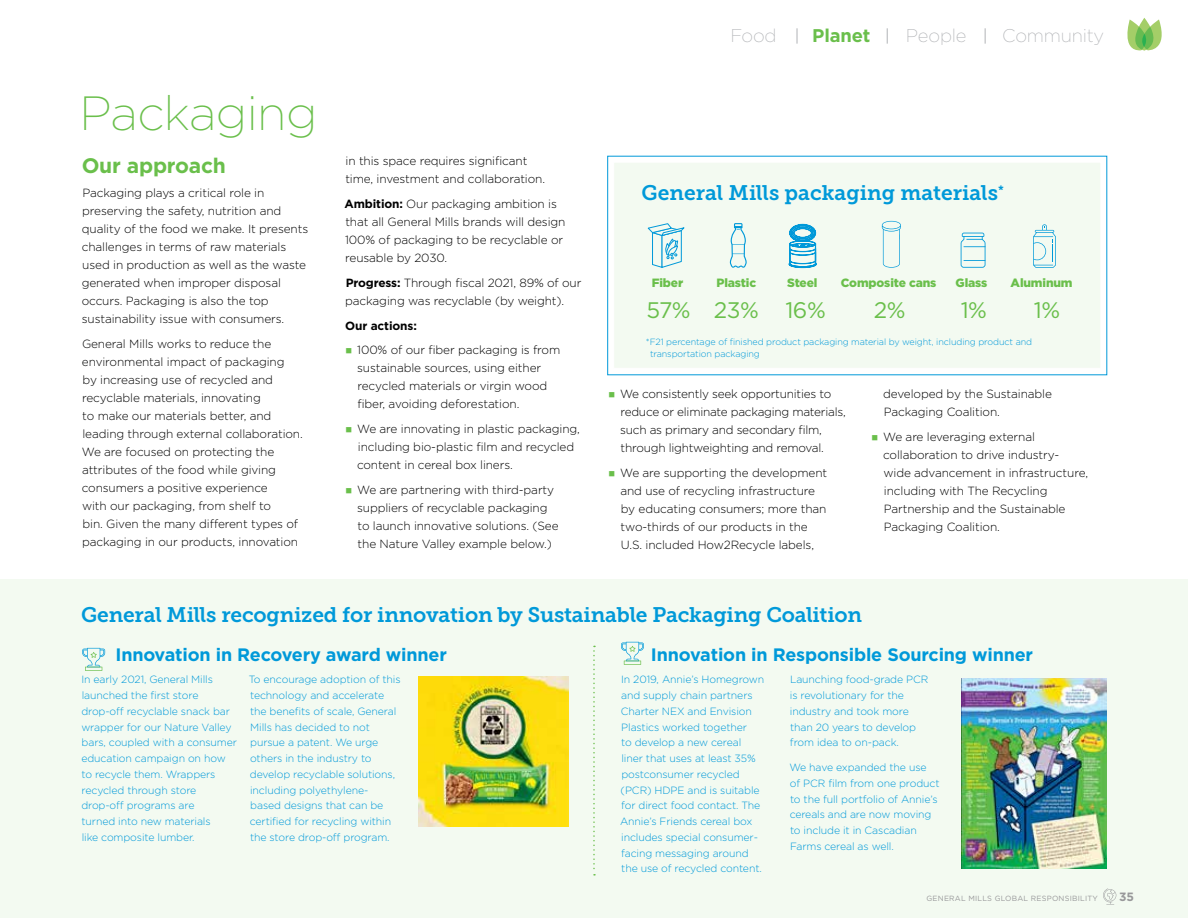
<style>
.page{position:relative;width:1188px;height:918px;background:#fff}
.page>*{position:absolute;margin:0;border:0;box-sizing:border-box;transform-origin:0 0}
.t1{font:200 48px "Gotham";letter-spacing:-.01em;color:#6abf4b}
.t2{font:22.5px "Gotham";color:#6abf4b}
.t3{font:21px "Museo Slab 700";letter-spacing:-.01em;color:#0099d9}
.t4{font:700 21px "Gotham";letter-spacing:-.01em;color:#6abf4b}
.t5{font:200 18.45px "Gotham";letter-spacing:-.01em;color:#b1b3b6}
.t6{font:700 18.45px "Gotham";letter-spacing:-.01em;color:#6abf4b}
.t7{font:700 18px "Gotham";letter-spacing:-.01em;color:#0099d9}
.t8{font:900 12px "Gotham";letter-spacing:-.01em;color:#6abf4b}
.t9{font:700 12px "Gotham";color:#98989a}
.t10{font:300 11.85px/18px "Gotham";letter-spacing:-.01em;color:#000}
.t11{font:700 11.85px "Gotham";letter-spacing:-.01em;color:#000}
.t12{font:300 10.5px/15.8px "Gotham";letter-spacing:-.01em;color:#0099d9}
.t13{font:300 9px/12px "Gotham";letter-spacing:-.01em;color:#0099d9}
.t14{font:7.5px "Gotham";letter-spacing:.03em;color:#98989a}
.s1{font-weight:700}
.s2{color:#6abf4b}
</style>
<div class="page">
<div style="left:0;top:579px;width:1188px;height:339px;background:#f3faf1"></div>
<svg style="left:82px;top:648px;width:23px;height:19px"></svg>
<svg style="left:85px;top:667px;width:17px;height:4px"></svg>
<hr style="left:86px;top:667px;width:16px;height:3px;background:#6abf4b">
<img style="left:418px;top:677px;width:151px;height:150px">
<img style="left:962px;top:678px;width:145px;height:191px">
<svg style="left:621px;top:642px;width:23px;height:19px"></svg>
<svg style="left:624px;top:661px;width:17px;height:4px"></svg>
<hr style="left:624px;top:661px;width:16px;height:3px;background:#6abf4b">
<svg style="left:593px;top:646px;width:2px;height:230px"></svg>
<div style="left:614px;top:162px;width:487px;height:207px;background:#f3faf1;border:1px solid #fff"></div>
<svg style="left:730px;top:223px;width:17px;height:45px"></svg>
<svg style="left:647px;top:223px;width:38px;height:45px"></svg>
<svg style="left:1033px;top:224px;width:23px;height:44px"></svg>
<svg style="left:882px;top:221px;width:19px;height:47px"></svg>
<svg style="left:961px;top:233px;width:25px;height:35px"></svg>
<svg style="left:789px;top:224px;width:27px;height:44px"></svg>
<svg style="left:1103px;top:888px;width:13px;height:17px"></svg>
<svg style="left:1127px;top:18px;width:35px;height:33px"></svg>
<svg style="left:985px;top:28px;width:1px;height:16px"></svg>
<svg style="left:887px;top:28px;width:1px;height:16px"></svg>
<svg style="left:797px;top:28px;width:1px;height:16px"></svg>
<h1 class="t1" style="left:79px;top:83px;width:240px">Packaging</h1>
<h3 class="t4" style="left:82px;top:151px;width:146px">Our approach</h3>
<p class="t10" style="left:82px;top:183px;width:228px">Packaging plays a critical role in preserving the safety, nutrition and quality of the food we make. It presents challenges in terms of raw materials used in production as well as the waste generated when improper disposal occurs. Packaging is also the top sustainability issue with consumers.</p>
<p class="t10" style="left:82px;top:334px;width:223px">General Mills works to reduce the environmental impact of packaging<br>by increasing use of recycled and recyclable materials, innovating<br>to make our materials better, and leading through external collaboration.<br>We are focused on protecting the attributes of the food while giving consumers a positive experience<br>with our packaging, from shelf to<br>bin. Given the many different types of packaging in our products, innovation</p>
<h3 class="t5" style="left:730px;top:24px;width:48px">Food</h3>
<h3 class="t6" style="left:812px;top:24px;width:60px">Planet</h3>
<h3 class="t5" style="left:906px;top:24px;width:62px">People</h3>
<h3 class="t5" style="left:1002px;top:24px;width:103px">Community</h3>
<p class="t10" style="left:345px;top:152px;width:201px">in this space requires significant time, investment and collaboration.</p>
<p class="t10" style="left:345px;top:195px;width:223px"><span class="s1">Ambition:</span> Our packaging ambition is that all General Mills brands will design 100% of packaging to be recyclable or reusable by 2030.</p>
<p class="t10" style="left:345px;top:273px;width:238px"><span class="s1">Progress:</span> Through fiscal 2021, 89% of our packaging was recyclable (by weight).</p>
<p class="t11" style="left:345px;top:318px;width:73px">Our actions:</p>
<p class="t10" style="left:357px;top:341px;width:205px;text-indent:-12px"><span class="s2">■</span> 100% of our fiber packaging is from sustainable sources, using either recycled materials or virgin wood fiber, avoiding deforestation.</p>
<p class="t10" style="left:357px;top:420px;width:224px;text-indent:-11px"><span class="s2">■</span> We are innovating in plastic packaging, including bio-plastic film and recycled content in cereal box liners.</p>
<p class="t10" style="left:357px;top:480px;width:203px;text-indent:-12px"><span class="s2">■</span> We are partnering with third-party suppliers of recyclable packaging to launch innovative solutions. (See the Nature Valley example below.)</p>
<h3 class="t3" style="left:642px;top:181px;width:364px">General Mills packaging materials<sup>*</sup></h3>
<p class="t8" style="left:652px;top:275px;width:33px">Fiber</p>
<p class="t8" style="left:841px;top:275px;width:97px">Composite cans</p>
<p class="t8" style="left:956px;top:275px;width:33px">Glass</p>
<p class="t8" style="left:1011px;top:275px;width:64px">Aluminum</p>
<h2 class="t2" style="left:785px;top:296px;width:42px">16%</h2>
<p class="t8" style="left:716px;top:275px;width:41px">Plastic</p>
<p class="t8" style="left:787px;top:275px;width:32px">Steel</p>
<h2 class="t2" style="left:646px;top:296px;width:46px">57%</h2>
<h2 class="t2" style="left:874px;top:296px;width:33px">2%</h2>
<h2 class="t2" style="left:961px;top:296px;width:28px">1%</h2>
<h2 class="t2" style="left:1034px;top:296px;width:28px">1%</h2>
<h2 class="t2" style="left:714px;top:296px;width:47px">23%</h2>
<p class="t13" style="left:650px;top:336px;width:384px;text-indent:-4px">*F21 percentage of finished product packaging material by weight, including product and transportation packaging</p>
<p class="t10" style="left:620px;top:384px;width:227px;text-indent:-12px"><span class="s2">■</span> We consistently seek opportunities to reduce or eliminate packaging materials, such as primary and secondary film, through lightweighting and removal.</p>
<p class="t10" style="left:620px;top:463px;width:208px;text-indent:-12px"><span class="s2">■</span> We are supporting the development and use of recycling infrastructure by educating consumers; more than two-thirds of our products in the U.S. included How2Recycle labels,</p>
<p class="t10" style="left:883px;top:384px;width:170px">developed by the Sustainable<br>Packaging Coalition.</p>
<p class="t10" style="left:883px;top:427px;width:207px;text-indent:-11px"><span class="s2">■</span> We are leveraging external collaboration to drive industry&shy;wide advancement in infrastructure, including with The Recycling<br>Partnership and the Sustainable<br>Packaging Coalition.</p>
<h3 class="t3" style="left:81px;top:603px;width:782px">General Mills recognized for innovation by Sustainable Packaging Coalition</h3>
<h3 class="t7" style="left:115px;top:643px;width:333px">Innovation in Recovery award winner</h3>
<h3 class="t7" style="left:651px;top:643px;width:384px">Innovation in Responsible Sourcing winner</h3>
<p class="t12" style="left:81px;top:672px;width:157px">In early 2021, General Mills launched the first store drop-off recyclable snack bar wrapper for our Nature Valley bars, coupled with a consumer education campaign on how to recycle them. Wrappers recycled through store drop-off programs are<br>turned into new materials<br>like composite lumber.</p>
<p class="t12" style="left:249px;top:672px;width:153px">To encourage adoption of this technology and accelerate the benefits of scale, General<br>Mills has decided to not pursue a patent. We urge others in the industry to develop recyclable solutions, including polyethylene-<br>based designs that can be certified for recycling within the store drop-off program.</p>
<p class="t12" style="left:620px;top:672px;width:146px">In 2019, Annie’s Homegrown and supply chain partners<br>Charter NEX and Envision<br>Plastics worked together<br>to develop a new cereal liner that uses at least 35% postconsumer recycled (PCR) HDPE and is suitable for direct food contact. The<br>Annie’s Friends cereal box includes special consumer&shy;facing messaging around the use of recycled content.</p>
<p class="t12" style="left:790px;top:672px;width:140px">Launching food-grade PCR is revolutionary for the industry and took more than 20 years to develop from idea to on-pack.</p>
<p class="t12" style="left:789px;top:759px;width:152px">We have expanded the use<br>of PCR film from one product to the full portfolio of Annie’s cereals and are now moving to include it in Cascadian<br>Farms cereal as well.</p>
<p class="t14" style="left:927px;top:893px;width:173px">GENERAL MILLS GLOBAL RESPONSIBILITY</p>
<p class="t9" style="left:1119px;top:889px;width:16px">35</p>
</div>
